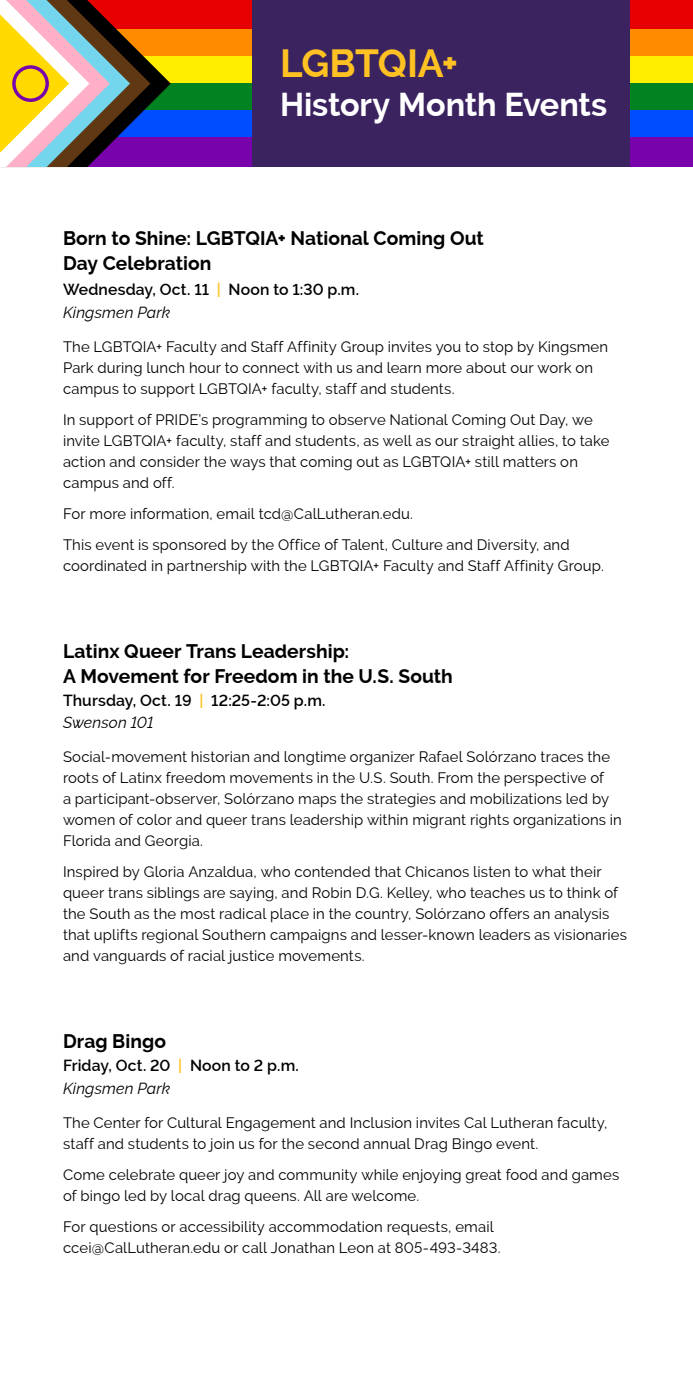
<style>
.page{position:relative;width:693px;height:1386px;background:#fff}
.page>*{position:absolute;margin:0;border:0;box-sizing:border-box;transform-origin:0 0}
.t1{font:700 38.5px "Raleway";letter-spacing:-.015em;color:#ffc222}
.t2{font:700 32.38px "Raleway";letter-spacing:-.005em;color:#fff}
.t3{font:700 19.25px/24.5px "Raleway";letter-spacing:.005em;color:#000}
.t4{font:600 15.75px/22.8px "Raleway";letter-spacing:.01em;color:#000}
.t5{font:14.88px/21px "Raleway";letter-spacing:.01em;color:#000}
.s1{color:#ffc222}
.s2{font-weight:400;font-style:italic}
</style>
<div class="page">
<div style="left:5px;top:0;width:688px;height:29px;background:#e60000"></div>
<div style="left:5px;top:29px;width:688px;height:28px;background:#ff8c00"></div>
<div style="left:5px;top:57px;width:688px;height:27px;background:#fe0"></div>
<div style="left:5px;top:84px;width:688px;height:27px;background:#038221"></div>
<div style="left:5px;top:111px;width:688px;height:27px;background:#004dff"></div>
<div style="left:5px;top:138px;width:688px;height:29px;background:#7803ab"></div>
<svg style="left:0;top:0;width:171px;height:167px"></svg>
<div style="left:12px;top:65px;width:37px;height:37px;border:3px solid #7803ab;border-radius:50%"></div>
<div style="left:252px;top:0;width:378px;height:167px;background:#3b2360"></div>
<h1 class="t1" style="left:280px;top:41px;width:179px">LGBTQIA+</h1>
<h2 class="t2" style="left:280px;top:86px;width:329px">History Month Events</h2>
<p class="t3" style="left:63px;top:227px;width:422px">Born to Shine: LGBTQIA+ National Coming Out<br>Day Celebration</p>
<p class="t4" style="left:63px;top:278px;width:298px">Wednesday, Oct. 11 <span class="s1">|</span> Noon to 1:30 p.m.<br><span class="s2">Kingsmen Park</span></p>
<p class="t5" style="left:63px;top:336px;width:547px">The LGBTQIA+ Faculty and Staff Affinity Group invites you to stop by Kingsmen<br>Park during lunch hour to connect with us and learn more about our work on campus to support LGBTQIA+ faculty, staff and students.</p>
<p class="t5" style="left:63px;top:409px;width:548px">In support of PRIDE’s programming to observe National Coming Out Day, we invite LGBTQIA+ faculty, staff and students, as well as our straight allies, to take action and consider the ways that coming out as LGBTQIA+ still matters on campus and off.</p>
<p class="t5" style="left:63px;top:498px;width:508px;line-height:31.2px">For more information, email tcd@CalLutheran.edu.<br>This event is sponsored by the Office of Talent, Culture and Diversity, and</p>
<p class="t5" style="left:63px;top:555px;width:542px">coordinated in partnership with the LGBTQIA+ Faculty and Staff Affinity Group.</p>
<p class="t3" style="left:63px;top:639px;width:391px">Latinx Queer Trans Leadership:<br>A Movement for Freedom in the U.S. South</p>
<p class="t4" style="left:63px;top:689px;width:264px">Thursday, Oct. 19 <span class="s1">|</span> 12:25-2:05 p.m.<br><span class="s2">Swenson 101</span></p>
<p class="t5" style="left:63px;top:746px;width:560px">Social-movement historian and longtime organizer Rafael Solórzano traces the roots of Latinx freedom movements in the U.S. South. From the perspective of<br>a participant-observer, Solórzano maps the strategies and mobilizations led by women of color and queer trans leadership within migrant rights organizations in Florida and Georgia.</p>
<p class="t5" style="left:63px;top:861px;width:566px">Inspired by Gloria Anzaldua, who contended that Chicanos listen to what their queer trans siblings are saying, and Robin D.G. Kelley, who teaches us to think of the South as the most radical place in the country, Solórzano offers an analysis that uplifts regional Southern campaigns and lesser-known leaders as visionaries and vanguards of racial justice movements.</p>
<p class="t3" style="left:63px;top:1030px;width:105px">Drag Bingo</p>
<p class="t4" style="left:63px;top:1054px;width:237px">Friday, Oct. 20 <span class="s1">|</span> Noon to 2 p.m.<br><span class="s2">Kingsmen Park</span></p>
<p class="t5" style="left:63px;top:1112px;width:546px">The Center for Cultural Engagement and Inclusion invites Cal Lutheran faculty, staff and students to join us for the second annual Drag Bingo event.</p>
<p class="t5" style="left:63px;top:1164px;width:558px">Come celebrate queer joy and community while enjoying great food and games of bingo led by local drag queens. All are welcome.</p>
<p class="t5" style="left:63px;top:1216px;width:439px">For questions or accessibility accommodation requests, email ccei@CalLutheran.edu or call Jonathan Leon at 805-493-3483.</p>
</div>
